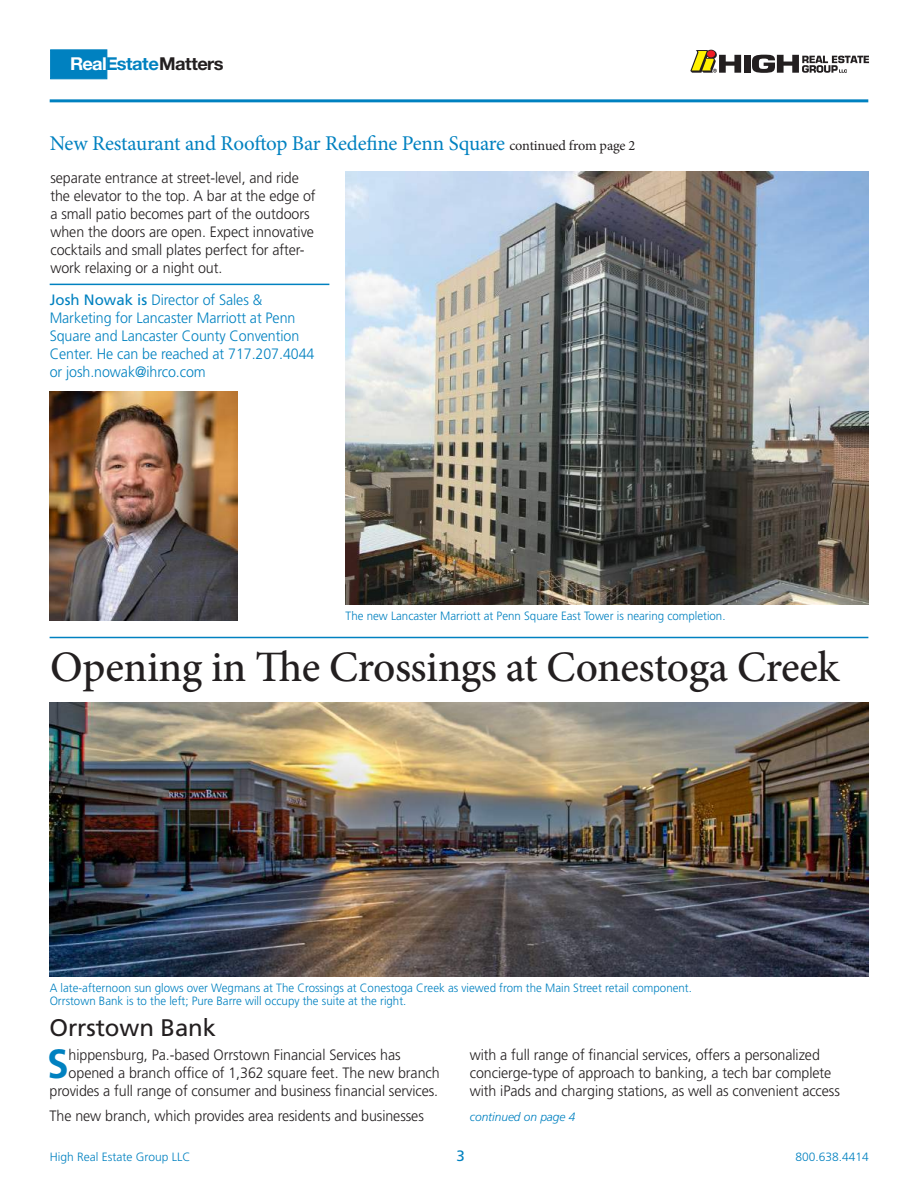
<style>
.page{position:relative;width:918px;height:1188px;background:#fff}
.page>*{position:absolute;margin:0;border:0;box-sizing:border-box;transform-origin:0 0}
.t1{font:500 43.5px "Minion Pro";letter-spacing:-.01em;color:#231f20}
.t2{font:700 40.8px "Frutiger";color:#0081c0;scale:.95 1}
.t3{font:24px "Frutiger";letter-spacing:-.005em;color:#231f20}
.t4{font:21px "Minion Pro";letter-spacing:-.01em;color:#0081c0}
.t5{font:700 17.7px "Helvetica Neue";letter-spacing:-.035em;color:#231f20}
.t6{font:300 15px/18px "Frutiger";letter-spacing:-.005em;color:#231f20;scale:.95 1}
.t7{font:300 15px/18px "Frutiger";letter-spacing:-.005em;color:#0081c0;scale:.95 1}
.t8{font:15px "Frutiger";color:#0081c0}
.t9{font:300 12px/13.5px "Frutiger";color:#0081c0;scale:.96 1}
.t10{font:300 12px "Frutiger";color:#0081c0}
.t11{font:italic 300 12px "Frutiger";letter-spacing:-.005em;color:#0081c0}
.s1{color:#fff}
.s2{color:#0081c0}
.s3{font-size:14.25px;color:#231f20}
.s4{font-weight:400}
</style>
<div class="page">
<hr style="left:50px;top:99px;width:818px;height:3px;background:#0081c0">
<div style="left:744px;top:55px;width:6px;height:18px;background:#231f20"></div>
<svg style="left:690px;top:50px;width:51px;height:23px"></svg>
<svg style="left:752px;top:55px;width:117px;height:18px"></svg>
<div style="left:50px;top:50px;width:57px;height:29px;background:#0081c0;border:1px solid #0081c0"></div>
<img style="left:346px;top:172px;width:522px;height:432px">
<hr style="left:50px;top:637px;width:818px;height:1px;background:#0081c0">
<img style="left:50px;top:702px;width:818px;height:274px">
<img style="left:50px;top:392px;width:188px;height:229px">
<hr style="left:50px;top:284px;width:279px;height:1px;background:#0081c0">
<p class="t5" style="left:70px;top:53px;width:155px"><span class="s1">Real</span><span class="s2">Estate</span>Matters</p>
<h3 class="t4" style="left:50px;top:129px;width:587px">New Restaurant and Rooftop Bar Redefine Penn Square <span class="s3">continued from page 2</span></h3>
<p class="t6" style="left:50px;top:169px;width:281px">separate entrance at street-level, and ride the elevator to the top. A bar at the edge of a small patio becomes part of the outdoors when the doors are open. Expect innovative cocktails and small plates perfect for after&shy;work relaxing or a night out.</p>
<p class="t7" style="left:50px;top:291px;width:280px"><span class="s4">Josh Nowak is</span> Director of Sales &amp; Marketing for Lancaster Marriott at Penn Square and Lancaster County Convention Center. He can be reached at 717.207.4044 or josh.nowak@ihrco.com</p>
<p class="t9" style="left:346px;top:610px;width:397px">The new Lancaster Marriott at Penn Square East Tower is nearing completion.</p>
<h1 class="t1" style="left:50px;top:638px;width:791px">Opening in The Crossings at Conestoga Creek</h1>
<p class="t9" style="left:50px;top:981px;width:671px">A late-afternoon sun glows over Wegmans at The Crossings at Conestoga Creek as viewed from the Main Street retail component.<br>Orrstown Bank is to the left; Pure Barre will occupy the suite at the right.</p>
<h3 class="t3" style="left:50px;top:1014px;width:168px">Orrstown Bank</h3>
<h2 class="t2" style="left:47px;top:1040px;width:24px">S</h2>
<p class="t6" style="left:69px;top:1046px;width:351px">hippensburg, Pa.-based Orrstown Financial Services has</p>
<p class="t6" style="left:69px;top:1064px;width:392px">opened a branch office of 1,362 square feet. The new branch</p>
<p class="t6" style="left:50px;top:1082px;width:411px">provides a full range of consumer and business financial services.</p>
<p class="t6" style="left:50px;top:1107px;width:396px">The new branch, which provides area residents and businesses</p>
<p class="t6" style="left:470px;top:1046px;width:391px">with a full range of financial services, offers a personalized concierge-type of approach to banking, a tech bar complete with iPads and charging stations, as well as convenient access</p>
<p class="t11" style="left:470px;top:1110px;width:107px">continued on page 4</p>
<p class="t10" style="left:50px;top:1151px;width:142px">High Real Estate Group LLC</p>
<p class="t8" style="left:456px;top:1147px;width:10px">3</p>
<p class="t10" style="left:795px;top:1150px;width:75px">800.638.4414</p>
</div>
